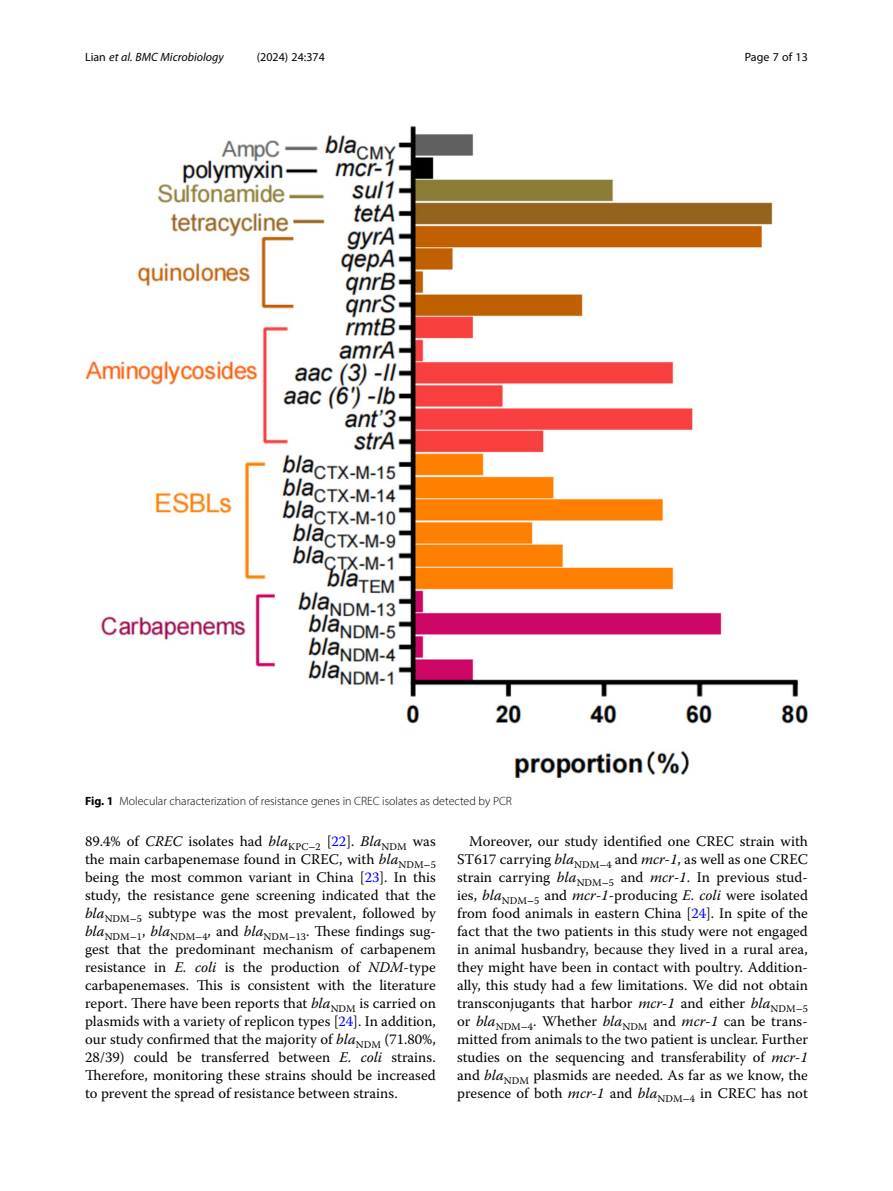
<style>
.page{position:relative;width:893px;height:1191px;background:#fff}
.page>*{position:absolute;margin:0;border:0;box-sizing:border-box;transform-origin:0 0}
.Body_Text_Indent{font:14.7px/18px "Warnock Pro";color:#000;text-align:justify}
.Figure_Caption{font:300 12px "Myriad Pro";color:#000}
.t1{font:italic 12px "Myriad Pro";color:#000}
.t2{font:12px "Myriad Pro";color:#000}
.s1{font-style:normal}
.s2{font-weight:700}
.s3{font-style:italic}
.s4{color:#00f}
</style>
<div class="page">
<img style="left:85px;top:126px;width:723px;height:652px">
<p class="t1" style="left:85px;top:50px;width:140px"><span class="s1">Lian</span> et al. BMC Microbiology</p>
<p class="t2" style="left:257px;top:50px;width:70px">(2024) 24:374</p>
<p class="t2" style="left:745px;top:50px;width:65px">Page 7 of 13</p>
<p class="Figure_Caption" style="left:85px;top:793px;width:428px"><span class="s2">Fig. 1</span> Molecular characterization of resistance genes in CREC isolates as detected by PCR</p>
<p class="Body_Text_Indent" style="left:85px;top:832px;width:352px">89.4% of <span class="s3">CREC</span> isolates had <span class="s3">bla</span><sub>KPC</sub><sub>−</sub><sub>2</sub> [<span class="s4">22</span>]. <span class="s3">Bla</span><sub>NDM</sub> was the main carbapenemase found in CREC, with <span class="s3">bla</span><sub>NDM</sub><sub>−</sub><sub>5 </sub>being the most common variant in China [<span class="s4">23</span>]. In this study, the resistance gene screening indicated that the <span class="s3">bla</span><sub>NDM</sub><sub>−</sub><sub>5</sub> subtype was the most prevalent, followed by <span class="s3">bla</span><sub>NDM</sub><sub>−</sub><sub>1</sub>, <span class="s3">bla</span><sub>NDM</sub><sub>−</sub><sub>4</sub>, and <span class="s3">bla</span><sub>NDM</sub><sub>−</sub><sub>13</sub>. These findings sug&shy;gest that the predominant mechanism of carbapenem resistance in <span class="s3">E. coli</span> is the production of <span class="s3">NDM</span>-type carbapenemases. This is consistent with the literature report. There have been reports that <span class="s3">bla</span><sub>NDM</sub> is carried on plasmids with a variety of replicon types [<span class="s4">24</span>]. In addition, our study confirmed that the majority of <span class="s3">bla</span><sub>NDM</sub> (71.80%, 28/39) could be transferred between <span class="s3">E. coli</span> strains.<br>Therefore, monitoring these strains should be increased to prevent the spread of resistance between strains.</p>
<p class="Body_Text_Indent" style="left:457px;top:832px;width:352px;text-indent:12px">Moreover, our study identified one CREC strain with ST617 carrying <span class="s3">bla</span><sub>NDM</sub><sub>−</sub><sub>4</sub> and <span class="s3">mcr-1</span>, as well as one CREC strain carrying <span class="s3">bla</span><sub>NDM</sub><sub>−</sub><sub>5</sub> and <span class="s3">mcr-1</span>. In previous stud&shy;ies, <span class="s3">bla</span><sub>NDM</sub><sub>−</sub><sub>5</sub> and <span class="s3">mcr-1</span>-producing <span class="s3">E. coli</span> were isolated from food animals in eastern China [<span class="s4">24</span>]. In spite of the fact that the two patients in this study were not engaged in animal husbandry, because they lived in a rural area, they might have been in contact with poultry. Addition&shy;ally, this study had a few limitations. We did not obtain transconjugants that harbor <span class="s3">mcr-1</span> and either <span class="s3">bla</span><sub>NDM</sub><sub>−</sub><sub>5 </sub>or <span class="s3">bla</span><sub>NDM</sub><sub>−</sub><sub>4</sub>. Whether <span class="s3">bla</span><sub>NDM</sub> and <span class="s3">mcr-1</span> can be trans&shy;mitted from animals to the two patient is unclear. Further studies on the sequencing and transferability of <span class="s3">mcr-1 </span>and <span class="s3">bla</span><sub>NDM</sub> plasmids are needed. As far as we know, the presence of both <span class="s3">mcr-1</span> and <span class="s3">bla</span><sub>NDM</sub><sub>−</sub><sub>4</sub> in CREC has not</p>
</div>
